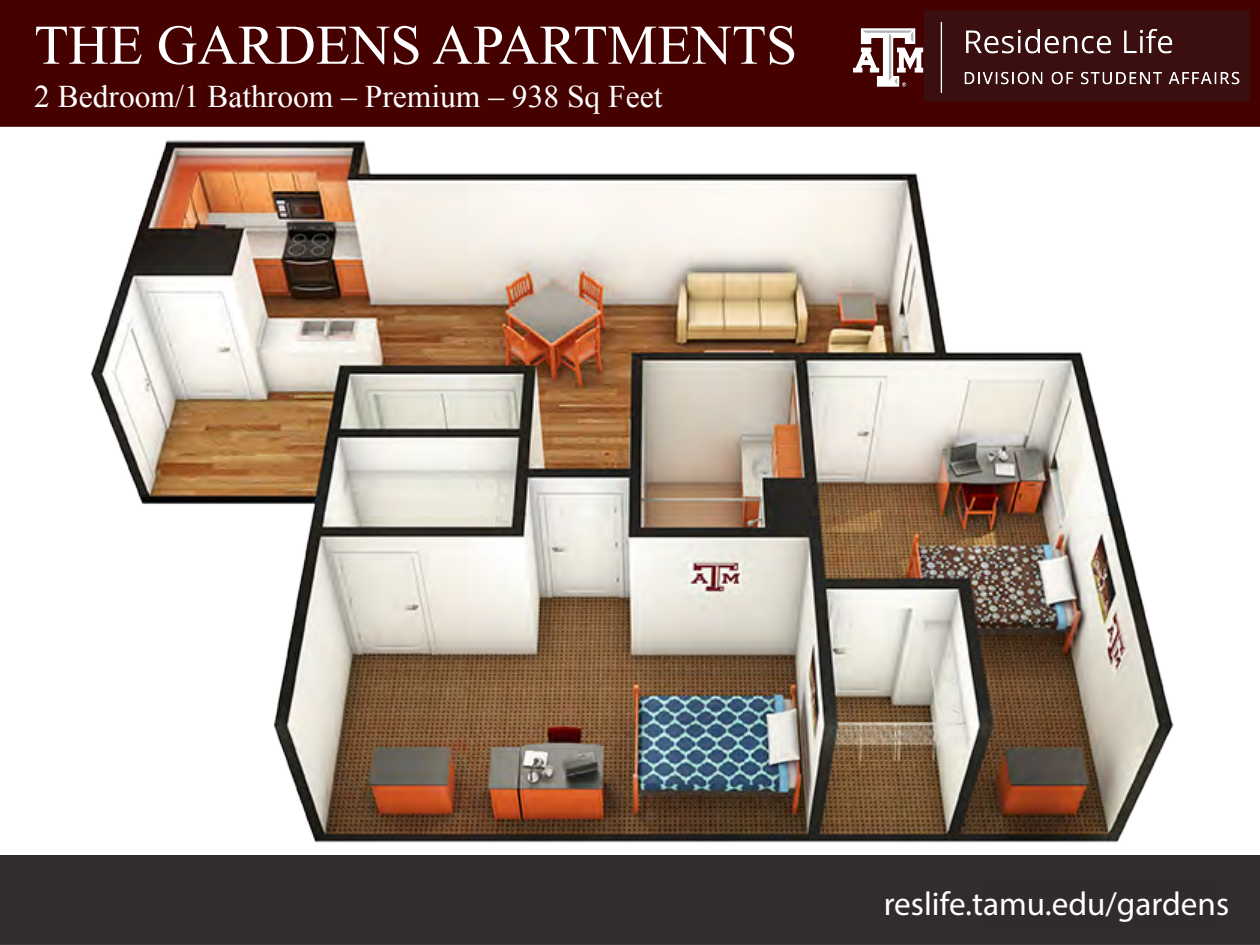
<style>
.page{position:relative;width:1260px;height:945px;background:#fff}
.page>*{position:absolute;margin:0;border:0;box-sizing:border-box;transform-origin:0 0}
.t1{font:56px "Times New Roman";color:#fff}
.t2{font:33.25px "Myriad Pro";color:#fff}
.t3{font:31.5px "Times New Roman";color:#fff}
</style>
<div class="page">
<div style="left:0;top:0;width:1260px;height:126px;background:#450000"></div>
<div style="left:0;top:0;width:1260px;height:127px;border:2px solid #450000"></div>
<img style="left:1257px;top:9px;width:3px;height:77px">
<div style="left:0;top:856px;width:1260px;height:88px;background:#332c2c"></div>
<div style="left:0;top:855px;width:1260px;height:90px;border:2px solid #332c2c"></div>
<img style="left:90px;top:140px;width:1084px;height:703px">
<div style="left:924px;top:10px;width:326px;height:92px;background:#3b0f10"></div>
<img style="left:854px;top:23px;width:386px;height:70px">
<h1 class="t1" style="left:34px;top:7px;width:764px">THE GARDENS APARTMENTS</h1>
<p class="t3" style="left:34px;top:76px;width:630px">2 Bedroom/1 Bathroom – Premium – 938 Sq Feet</p>
<p class="t2" style="left:884px;top:883px;width:347px">reslife.tamu.edu/gardens</p>
<p class="t3" style="left:1003px;top:881px;width:204px">reslife.tamu.edu</p>
</div>
